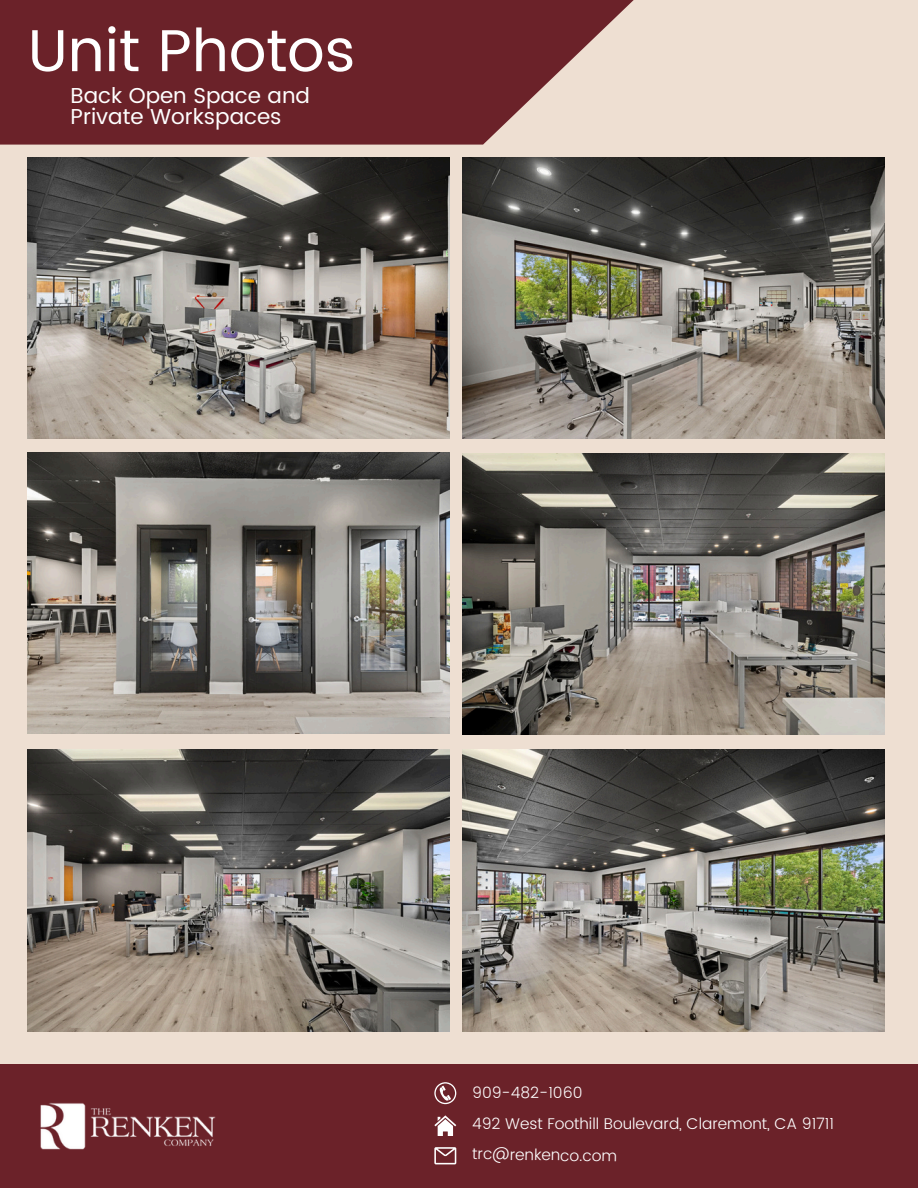
<style>
.page{position:relative;width:918px;height:1188px;background:#eedfd2}
.page>*{position:absolute;margin:0;border:0;box-sizing:border-box;transform-origin:0 0}
.t1{font:59.1px "Poppins";color:#fff}
.t2{font:21.6px/21.3px "Poppins";color:#fff}
.t3{font:300 15.45px "Poppins";color:#fff}
</style>
<div class="page">
<div style="left:0;top:1064px;width:918px;height:124px;background:#6b2229"></div>
<svg style="left:434px;top:1115px;width:22px;height:21px"></svg>
<svg style="left:434px;top:1147px;width:22px;height:17px"></svg>
<svg style="left:434px;top:1082px;width:22px;height:22px"></svg>
<img style="left:40px;top:1102px;width:176px;height:48px">
<svg style="left:0;top:0;width:634px;height:145px;background:#7a383d"></svg>
<img style="left:28px;top:158px;width:422px;height:281px">
<img style="left:463px;top:453px;width:422px;height:282px">
<img style="left:463px;top:158px;width:422px;height:281px">
<img style="left:28px;top:452px;width:422px;height:281px">
<img style="left:28px;top:750px;width:422px;height:281px">
<img style="left:463px;top:750px;width:422px;height:281px">
<p class="t1" style="left:28px;top:16px;width:329px">Unit Photos</p>
<p class="t2" style="left:71px;top:85px;width:241px">Back Open Space and<br>Private Workspaces</p>
<p class="t3" style="left:472px;top:1084px;width:112px">909-482-1060</p>
<p class="t3" style="left:472px;top:1114px;width:363px">492 West Foothill Boulevard, Claremont, CA 91711</p>
<p class="t3" style="left:473px;top:1145px;width:146px;rotate:1deg">trc@renkenco.com</p>
</div>
